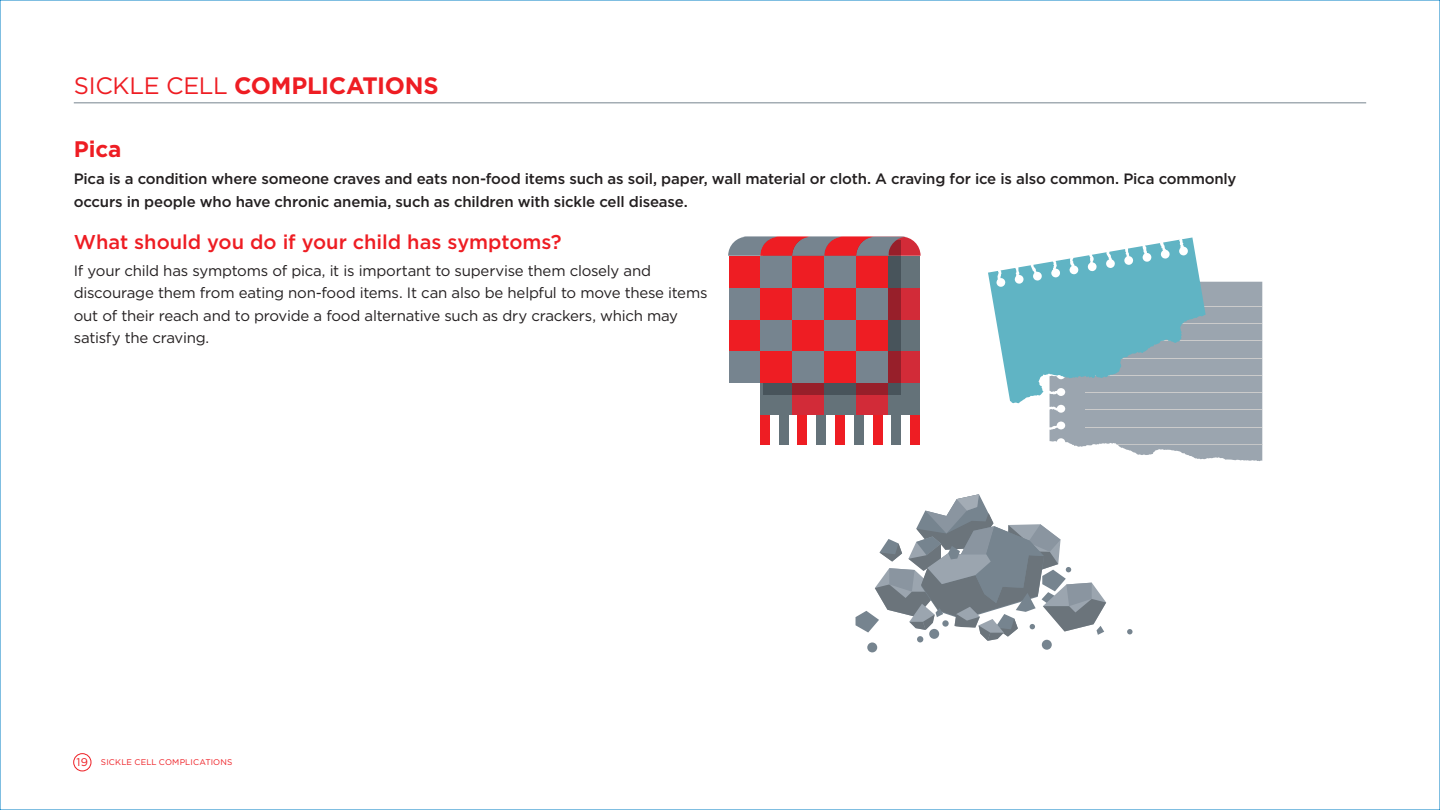
<style>
.page{position:relative;width:1440px;height:810px;background:#fff}
.page>*{position:absolute;margin:0;border:0;box-sizing:border-box;transform-origin:0 0}
.t1{font:700 23.75px "Gotham";letter-spacing:-.015em;color:#ee1d23}
.t2{font:700 22.5px "Gotham";color:#ee1d23}
.t3{font:500 20px "Gotham";color:#ee1d23}
.t4{font:15px/22.5px "Gotham";letter-spacing:-.015em;color:#231f20}
.t5{font:500 15px/22.5px "Gotham";letter-spacing:-.015em;color:#231f20}
.t6{font:8.25px "Gotham";letter-spacing:.02em;color:#ee1d23}
.s1{font-weight:400}
.s2{font-size:11.12px}
</style>
<div class="page">
<div style="left:73px;top:753px;width:18px;height:18px;border:1px solid #ee1d23;border-radius:50%"></div>
<hr style="left:74px;top:103px;width:1292px;height:1px;background:#76848f">
<svg style="left:988px;top:237px;width:274px;height:224px"></svg>
<div style="left:760px;top:414px;width:10px;height:31px;background:#ee1d23"></div>
<div style="left:779px;top:414px;width:9px;height:31px;background:#647279"></div>
<div style="left:798px;top:414px;width:9px;height:31px;background:#ee1d23"></div>
<div style="left:816px;top:414px;width:10px;height:31px;background:#647279"></div>
<div style="left:835px;top:414px;width:10px;height:31px;background:#ee1d23"></div>
<div style="left:854px;top:414px;width:9px;height:31px;background:#647279"></div>
<div style="left:873px;top:414px;width:9px;height:31px;background:#ee1d23"></div>
<div style="left:892px;top:414px;width:9px;height:31px;background:#647279"></div>
<div style="left:910px;top:414px;width:10px;height:31px;background:#ee1d23"></div>
<div style="left:888px;top:351px;width:32px;height:32px;background:#d22b38"></div>
<div style="left:888px;top:319px;width:32px;height:32px;background:#647279"></div>
<div style="left:888px;top:288px;width:32px;height:32px;background:#d22b38"></div>
<div style="left:888px;top:256px;width:32px;height:32px;background:#647279"></div>
<div style="left:888px;top:383px;width:32px;height:32px;background:#647279"></div>
<div style="left:856px;top:383px;width:32px;height:32px;background:#d22b38"></div>
<div style="left:824px;top:383px;width:32px;height:32px;background:#647279"></div>
<div style="left:792px;top:383px;width:32px;height:32px;background:#d22b38"></div>
<div style="left:760px;top:383px;width:32px;height:32px;background:#647279"></div>
<svg style="left:763px;top:256px;width:138px;height:139px;background:#6e3a43"></svg>
<svg style="left:728px;top:237px;width:193px;height:19px;background:#ac5b64"></svg>
<div style="left:729px;top:351px;width:32px;height:32px;background:#76848f"></div>
<div style="left:729px;top:319px;width:32px;height:32px;background:#ee1d23"></div>
<div style="left:729px;top:288px;width:32px;height:32px;background:#76848f"></div>
<div style="left:729px;top:256px;width:32px;height:32px;background:#ee1d23"></div>
<div style="left:760px;top:351px;width:32px;height:32px;background:#ee1d23"></div>
<div style="left:760px;top:319px;width:32px;height:32px;background:#76848f"></div>
<div style="left:760px;top:288px;width:32px;height:32px;background:#ee1d23"></div>
<div style="left:760px;top:256px;width:32px;height:32px;background:#76848f"></div>
<div style="left:792px;top:351px;width:32px;height:32px;background:#76848f"></div>
<div style="left:792px;top:319px;width:32px;height:32px;background:#ee1d23"></div>
<div style="left:792px;top:288px;width:32px;height:32px;background:#76848f"></div>
<div style="left:792px;top:256px;width:32px;height:32px;background:#ee1d23"></div>
<div style="left:824px;top:351px;width:32px;height:32px;background:#ee1d23"></div>
<div style="left:824px;top:319px;width:32px;height:32px;background:#76848f"></div>
<div style="left:824px;top:288px;width:32px;height:32px;background:#ee1d23"></div>
<div style="left:824px;top:256px;width:32px;height:32px;background:#76848f"></div>
<div style="left:856px;top:351px;width:32px;height:32px;background:#76848f"></div>
<div style="left:856px;top:319px;width:32px;height:32px;background:#ee1d23"></div>
<div style="left:856px;top:288px;width:32px;height:32px;background:#76848f"></div>
<div style="left:856px;top:256px;width:32px;height:32px;background:#ee1d23"></div>
<div style="left:1042px;top:640px;width:10px;height:10px;background:#76848f;border-radius:50%"></div>
<div style="left:867px;top:642px;width:10px;height:10px;background:#76848f;border-radius:50%"></div>
<svg style="left:1127px;top:629px;width:6px;height:5px"></svg>
<svg style="left:856px;top:494px;width:250px;height:148px"></svg>
<h1 class="t1" style="left:74px;top:70px;width:366px"><span class="s1">SICKLE CELL</span> COMPLICATIONS</h1>
<h2 class="t2" style="left:74px;top:135px;width:49px">Pica</h2>
<p class="t5" style="left:74px;top:168px;width:1164px">Pica is a condition where someone craves and eats non-food items such as soil, paper, wall material or cloth. A craving for ice is also common. Pica commonly occurs in people who have chronic anemia, such as children with sickle cell disease.</p>
<h3 class="t3" style="left:74px;top:229px;width:489px">What should you do if your child has symptoms?</h3>
<p class="t4" style="left:74px;top:259px;width:635px">If your child has symptoms of pica, it is important to supervise them closely and discourage them from eating non-food items. It can also be helpful to move these items out of their reach and to provide a food alternative such as dry crackers, which may satisfy the craving.</p>
<p class="t6" style="left:77px;top:757px;width:157px"><span class="s2">19</span> SICKLE CELL COMPLICATIONS</p>
</div>
